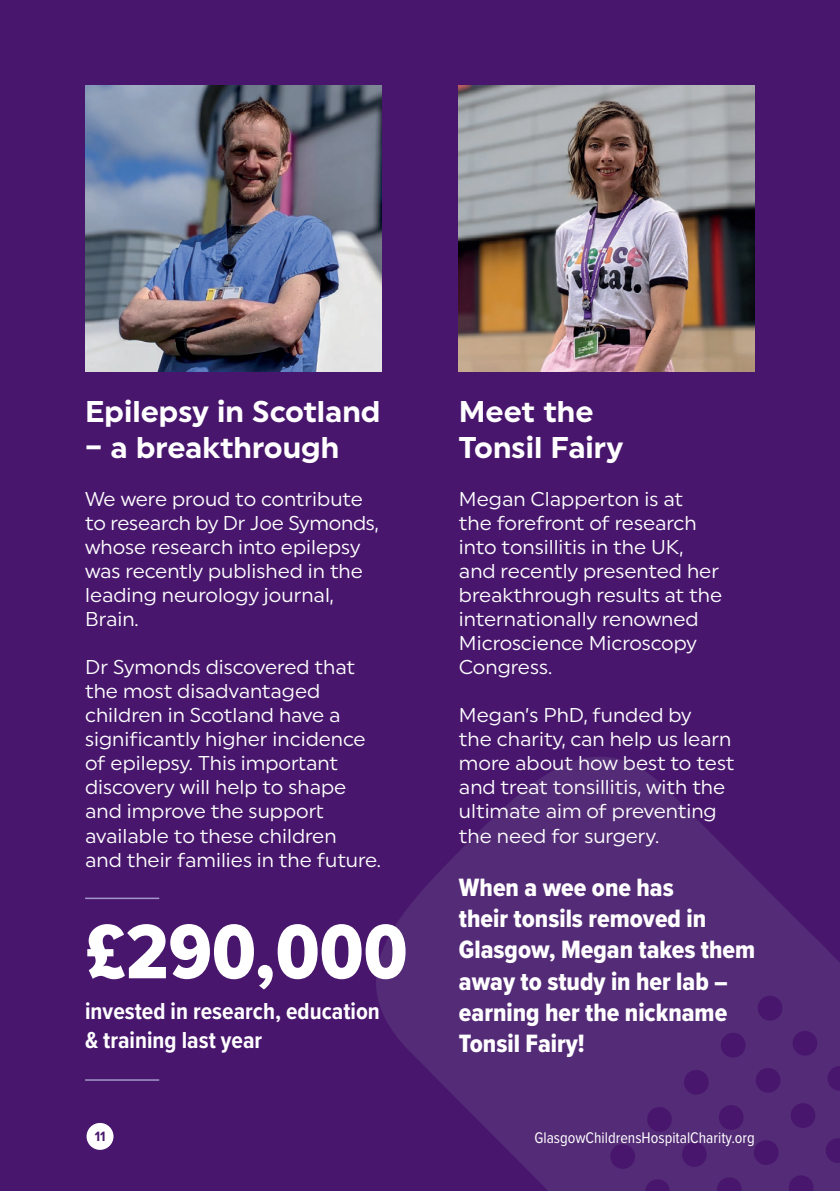
<style>
.page{position:relative;width:840px;height:1191px;background:#fff}
.page>*{position:absolute;margin:0;border:0;box-sizing:border-box;transform-origin:0 0}
.t1{font:80px "Proxima Nova Cond Extrabld";color:#fff}
.t2{font:700 30px "Uniform";color:#fff}
.t3{font:26px/31.2px "Proxima Nova Cond Extrabld";color:#fff}
.t4{font:700 24px "Proxima Nova Cond";color:#fff}
.t5{font:20px/24px "Uniform";color:#fff}
.t6{font:16px "Proxima Nova Cond";color:#fff}
.t7{font:700 14px "Proxima Nova Cond";color:#48166d}
</style>
<div class="page">
<div style="left:0;top:0;width:839px;height:1191px;background:#48166d"></div>
<svg style="left:376px;top:757px;width:463px;height:434px;fill:#542b77"></svg>
<img style="left:85px;top:85px;width:296px;height:287px">
<img style="left:458px;top:85px;width:296px;height:287px">
<div style="left:86px;top:1123px;width:27px;height:26px;background:#fff;border-radius:50%"></div>
<hr style="left:85px;top:897px;width:74px;height:2px;background:#a598c9">
<hr style="left:85px;top:1079px;width:74px;height:1px;background:#a598c9">
<p class="t2" style="left:85px;top:394px;width:296px">Epilepsy in Scotland</p>
<p class="t2" style="left:85px;top:430px;width:255px">– a breakthrough</p>
<p class="t5" style="left:85px;top:487px;width:295px">We were proud to contribute to research by Dr Joe Symonds, whose research into epilepsy was recently published in the leading neurology journal,<br>Brain.</p>
<p class="t5" style="left:85px;top:655px;width:282px">Dr Symonds discovered that the most disadvantaged children in Scotland have a significantly higher incidence of epilepsy. This important discovery will help to shape and improve the support available to these children</p>
<p class="t5" style="left:85px;top:847px;width:297px">and their families in the future.</p>
<p class="t1" style="left:85px;top:892px;width:324px">£290,000</p>
<p class="t4" style="left:85px;top:993px;width:296px">invested in research, education</p>
<p class="t4" style="left:85px;top:1022px;width:178px">&amp; training last year</p>
<p class="t2" style="left:458px;top:394px;width:136px">Meet the</p>
<p class="t2" style="left:458px;top:430px;width:166px">Tonsil Fairy</p>
<p class="t5" style="left:458px;top:487px;width:264px">Megan Clapperton is at<br>the forefront of research into tonsillitis in the UK, and recently presented her breakthrough results at the internationally renowned<br>Microscience Microscopy<br>Congress.</p>
<p class="t5" style="left:458px;top:703px;width:234px">Megan’s PhD, funded by</p>
<p class="t5" style="left:458px;top:727px;width:277px">the charity, can help us learn more about how best to test and treat tonsillitis, with the ultimate aim of preventing</p>
<p class="t5" style="left:458px;top:823px;width:202px">the need for surgery.</p>
<p class="t3" style="left:458px;top:871px;width:216px">When a wee one has</p>
<p class="t3" style="left:458px;top:902px;width:297px">their tonsils removed in<br>Glasgow, Megan takes them away to study in her lab – earning her the nickname<br>Tonsil Fairy!</p>
<p class="t7" style="left:95px;top:1125px;width:12px">11</p>
<p class="t6" style="left:534px;top:1125px;width:222px">GlasgowChildrensHospitalCharity.org</p>
</div>
